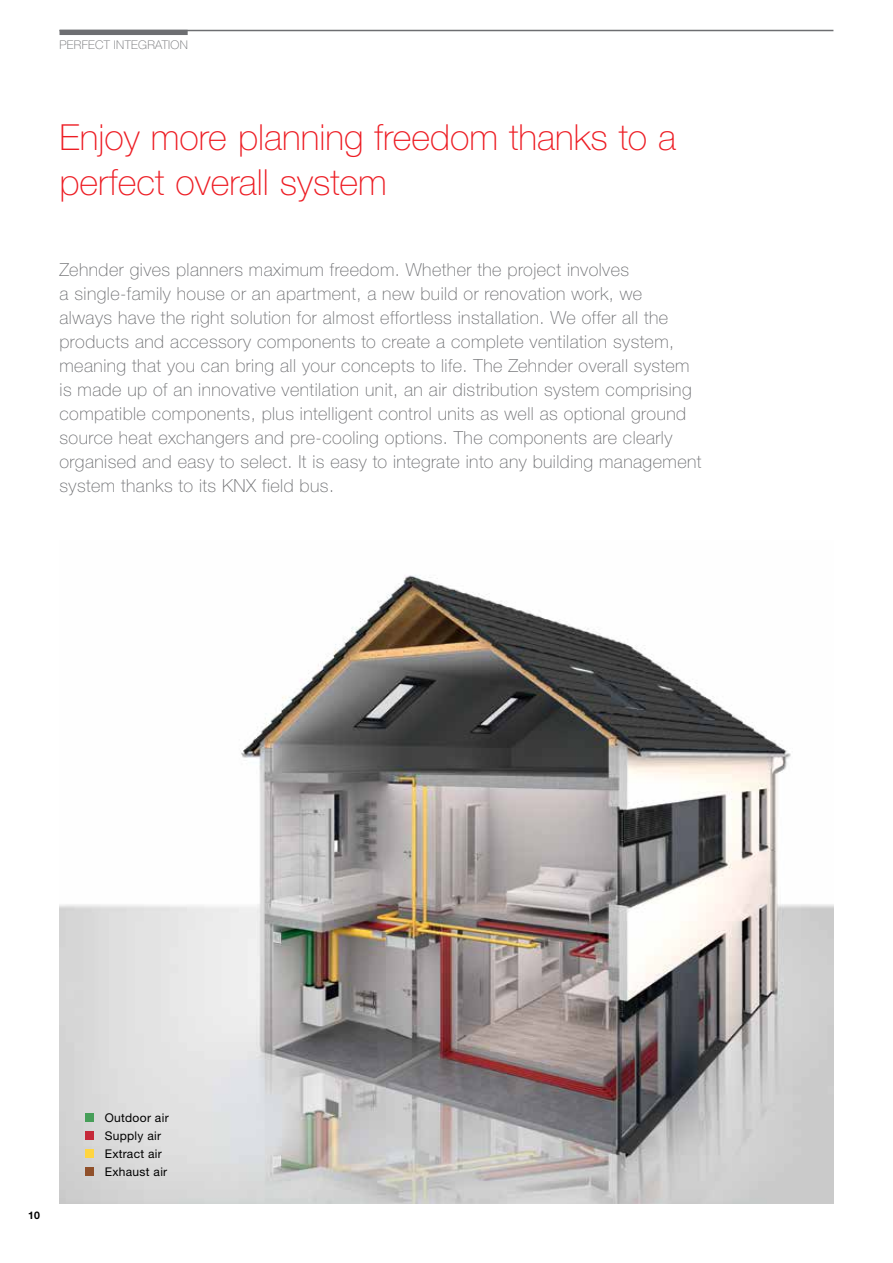
<style>
.page{position:relative;width:893px;height:1263px;background:#fff}
.page>*{position:absolute;margin:0;border:0;box-sizing:border-box;transform-origin:0 0}
.t1{font:100 36px/45px "Helvetica Neue LTW1 G";color:#ed1d24}
.t2{font:100 18px/24px "Helvetica Neue LTW1 G";letter-spacing:.025em;color:#6d6e71}
.t3{font:12px/18px "Helvetica Neuefor Zehnder";letter-spacing:.025em;color:#000}
.t4{font:100 12px "Helvetica Neue LTW1 G";letter-spacing:.025em;color:#6d6e71}
.t5{font:700 10.5px "Helvetica Neue LTW1 G";color:#000}
</style>
<div class="page">
<img style="left:60px;top:575px;width:773px;height:628px">
<hr style="left:60px;top:30px;width:773px;height:1px;background:#6d6e71">
<div style="left:60px;top:30px;width:128px;height:5px;background:#6d6e71"></div>
<div style="left:85px;top:1113px;width:9px;height:9px;background:#469e58"></div>
<div style="left:85px;top:1131px;width:9px;height:9px;background:#c52939"></div>
<div style="left:85px;top:1149px;width:9px;height:9px;background:#ffd540"></div>
<div style="left:85px;top:1167px;width:9px;height:9px;background:#90502a"></div>
<p class="t4" style="left:60px;top:37px;width:130px">PERFECT INTEGRATION</p>
<h1 class="t1" style="left:60px;top:114px;width:618px">Enjoy more planning freedom thanks to a perfect overall system</h1>
<p class="t2" style="left:60px;top:257px;width:644px">Zehnder gives planners maximum freedom. Whether the project involves<br>a single-family house or an apartment, a new build or renovation work, we<br>always have the right solution for almost effortless installation. We offer all the products and accessory components to create a complete ventilation system, meaning that you can bring all your concepts to life. The Zehnder overall system is made up of an innovative ventilation unit, an air distribution system comprising compatible components, plus intelligent control units as well as optional ground source heat exchangers and pre-cooling options. The components are clearly organised and easy to select. It is easy to integrate into any building management system thanks to its KNX field bus.</p>
<p class="t5" style="left:28px;top:1209px;width:13px">10</p>
<p class="t3" style="left:105px;top:1108px;width:65px">Outdoor air<br>Supply air<br>Extract air<br>Exhaust air</p>
</div>
